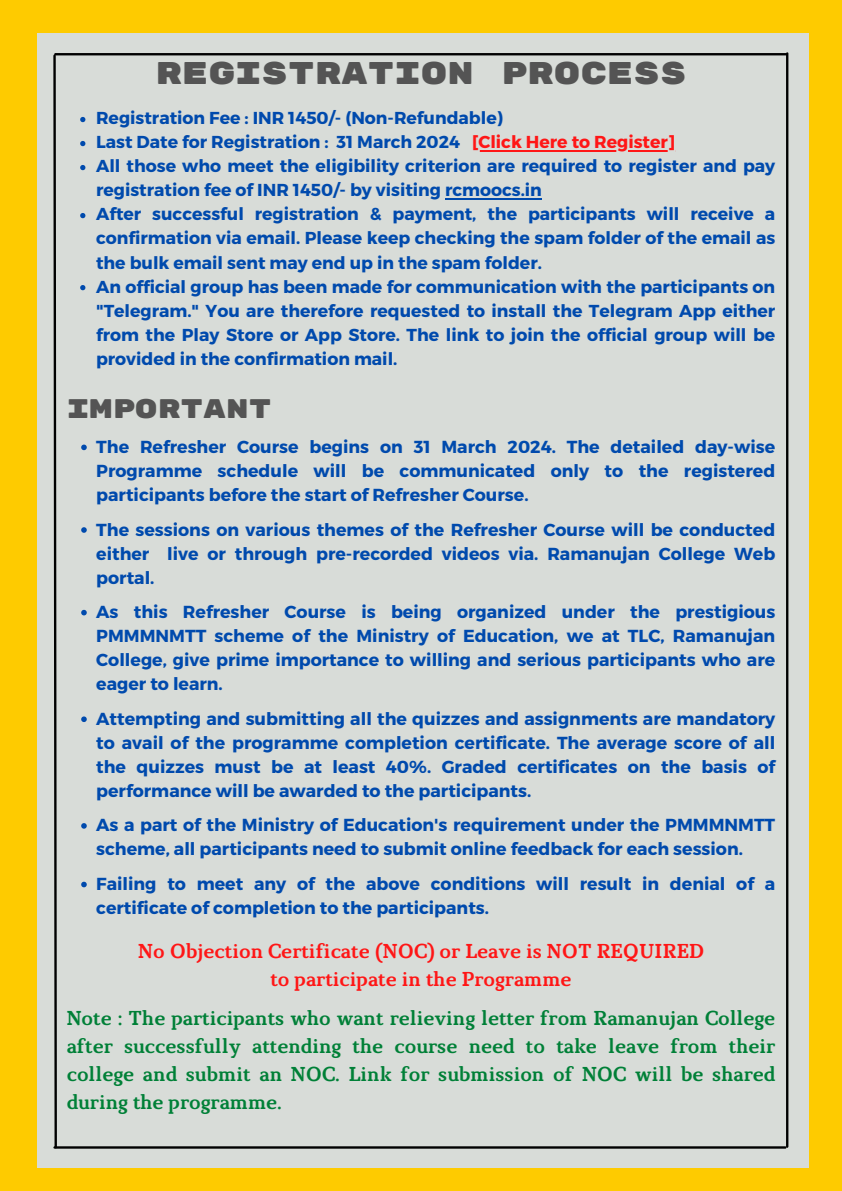
<style>
.page{position:relative;width:842px;height:1191px;background:#fff}
.page>*{position:absolute;margin:0;border:0;box-sizing:border-box;transform-origin:0 0}
.t1{font:31.2px "Rubik Mono One";color:#545454}
.t2{font:26.8px "Rubik Mono One";color:#545454}
.t3{font:700 20.1px/28px "Marta";color:#008037;text-align:justify}
.t4{font:700 20.1px/28px "Marta";color:#ff1616;text-align:center}
.t5{font:700 17.4px/24px "Montserrat";color:#004aad;text-align:justify}
.t6{font:700 17.3px/24px "Montserrat";color:#004aad}
.s1{color:#ff1616}
</style>
<div class="page">
<div style="left:0;top:0;width:842px;height:1190px;background:#fecb00"></div>
<div style="left:37px;top:33px;width:771px;height:1133px;background:#d8dcd8"></div>
<hr style="left:786px;top:53px;width:2px;height:1093px;background:#000">
<hr style="left:55px;top:53px;width:731px;height:2px;background:#000">
<hr style="left:55px;top:1146px;width:730px;height:2px;background:#000">
<svg style="left:53px;top:53px;width:5px;height:1096px"></svg>
<svg style="left:80px;top:117px;width:5px;height:5px"></svg>
<svg style="left:80px;top:141px;width:5px;height:5px"></svg>
<hr style="left:472px;top:150px;width:203px;height:1px;background:#ff1616">
<svg style="left:80px;top:165px;width:5px;height:5px"></svg>
<hr style="left:445px;top:198px;width:97px;height:1px;background:#004aad">
<svg style="left:80px;top:213px;width:5px;height:5px"></svg>
<svg style="left:80px;top:285px;width:5px;height:5px"></svg>
<svg style="left:81px;top:444px;width:6px;height:6px"></svg>
<svg style="left:81px;top:527px;width:6px;height:5px"></svg>
<svg style="left:81px;top:609px;width:6px;height:6px"></svg>
<svg style="left:81px;top:716px;width:6px;height:6px"></svg>
<svg style="left:81px;top:823px;width:6px;height:5px"></svg>
<svg style="left:81px;top:881px;width:6px;height:6px"></svg>
<h1 class="t1" style="left:155px;top:55px;width:533px">REGISTRATION PROCESS</h1>
<p class="t6" style="left:96px;top:105px;width:681px">Registration Fee : INR 1450/- (Non-Refundable)<br>Last Date for Registration : 31 March 2024 <span class="s1">[Click Here to Register]<br></span>All those who meet the eligibility criterion are required to register and pay registration fee of INR 1450/- by visiting rcmoocs.in<br>After successful registration &amp; payment, the participants will receive a confirmation via email. Please keep checking the spam folder of the email as the bulk email sent may end up in the spam folder.<br>An official group has been made for communication with the participants on "Telegram." You are therefore requested to install the Telegram App either from the Play Store or App Store. The link to join the official group will be provided in the confirmation mail.</p>
<h2 class="t2" style="left:67px;top:392px;width:206px">IMPORTANT</h2>
<p class="t5" style="left:96px;top:434px;width:680px">The Refresher Course begins on 31 March 2024. The detailed day-wise Programme schedule will be communicated only to the registered participants before the start of Refresher Course.</p>
<p class="t5" style="left:96px;top:516px;width:680px">The sessions on various themes of the Refresher Course will be conducted either live or through pre-recorded videos via. Ramanujan College Web portal.</p>
<p class="t5" style="left:96px;top:599px;width:680px">As this Refresher Course is being organized under the prestigious PMMMNMTT scheme of the Ministry of Education, we at TLC, Ramanujan College, give prime importance to willing and serious participants who are eager to learn.</p>
<p class="t5" style="left:96px;top:705px;width:680px">Attempting and submitting all the quizzes and assignments are mandatory to avail of the programme completion certificate. The average score of all the quizzes must be at least 40%. Graded certificates on the basis of performance will be awarded to the participants.</p>
<p class="t5" style="left:96px;top:812px;width:680px">As a part of the Ministry of Education's requirement under the PMMMNMTT scheme, all participants need to submit online feedback for each session.</p>
<p class="t5" style="left:96px;top:870px;width:680px">Failing to meet any of the above conditions will result in denial of a certificate of completion to the participants.</p>
<p class="t4" style="left:138px;top:939px;width:567px">No Objection Certificate (NOC) or Leave is NOT REQUIRED to participate in the Programme</p>
<p class="t3" style="left:67px;top:1006px;width:710px">Note : The participants who want relieving letter from Ramanujan College after successfully attending the course need to take leave from their college and submit an NOC. Link for submission of NOC will be shared during the programme.</p>
</div>
